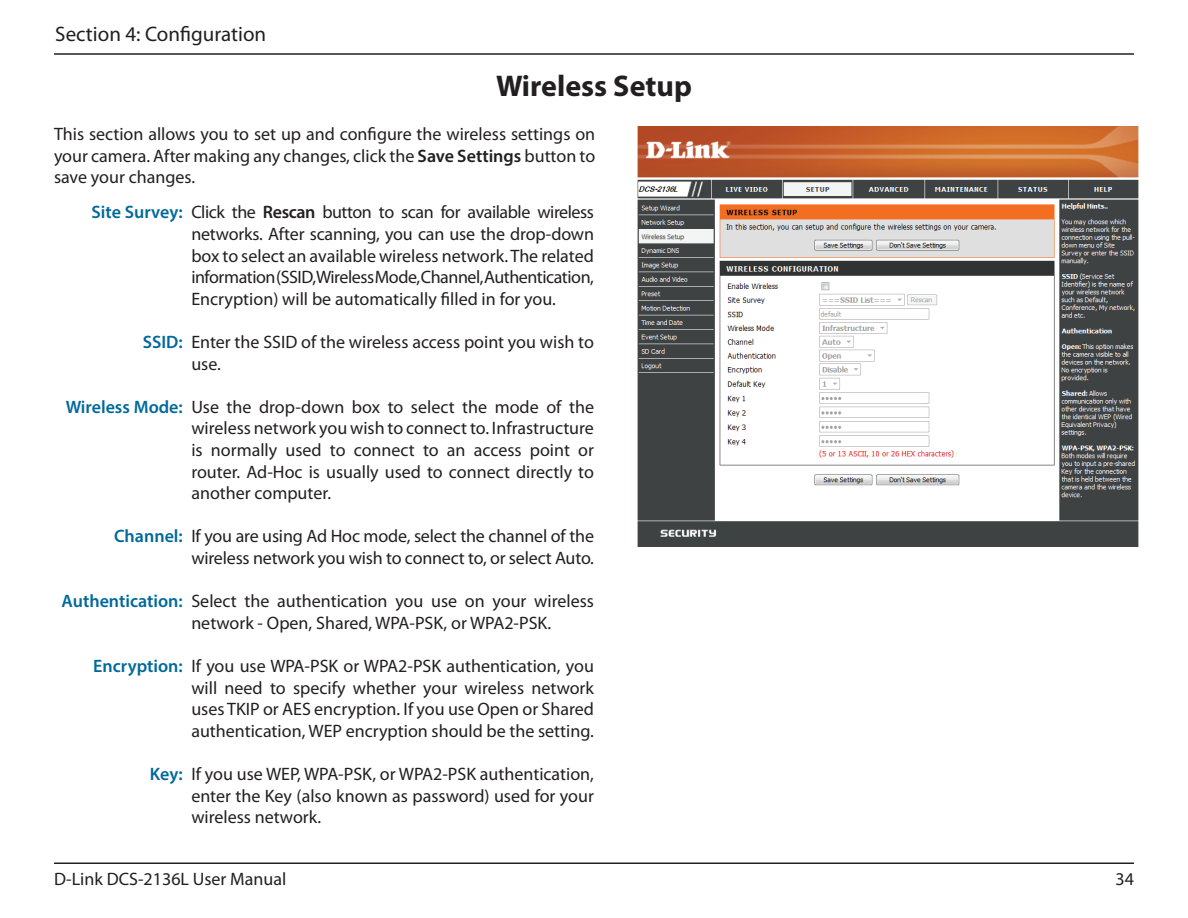
<style>
.page{position:relative;width:1188px;height:918px;background:#fff}
.page>*{position:absolute;margin:0;border:0;box-sizing:border-box;transform-origin:0 0}
.t1{font:700 30px "Myriad Pro";color:#231f20}
.t2{font:21px "Myriad Pro";color:#231f20}
.t3{font:18px/21.6px "Myriad Pro";color:#231f20;text-align:justify}
.t4{font:600 18px "Myriad Pro";color:#00699b}
.s1{font-weight:600}
</style>
<div class="page">
<hr style="left:54px;top:53px;width:1080px;height:2px;background:#231f20">
<hr style="left:54px;top:862px;width:1080px;height:2px;background:#231f20">
<img style="left:638px;top:127px;width:500px;height:419px">
<p class="t2" style="left:55px;top:21px;width:213px">Section 4: Configuration</p>
<h1 class="t1" style="left:496px;top:66px;width:197px">Wireless Setup</h1>
<p class="t3" style="left:54px;top:123px;width:543px">This section allows you to set up and configure the wireless settings on your camera. After making any changes, click the <span class="s1">Save Settings</span> button to save your changes.</p>
<p class="t4" style="left:92px;top:201px;width:93px">Site Survey:</p>
<p class="t3" style="left:191px;top:201px;width:404px">Click the <span class="s1">Rescan</span> button to scan for available wireless networks. After scanning, you can use the drop-down box to select an available wireless network. The related information (SSID, Wireless Mode, Channel, Authentication, Encryption) will be automatically filled in for you.</p>
<p class="t3" style="left:191px;top:331px;width:404px">Enter the SSID of the wireless access point you wish to use.</p>
<p class="t3" style="left:191px;top:396px;width:404px">Use the drop-down box to select the mode of the wireless network you wish to connect to. Infrastructure is normally used to connect to an access point or router. Ad-Hoc is usually used to connect directly to another computer.</p>
<p class="t3" style="left:191px;top:525px;width:404px">If you are using Ad Hoc mode, select the channel of the wireless network you wish to connect to, or select Auto.</p>
<p class="t3" style="left:191px;top:590px;width:404px">Select the authentication you use on your wireless network - Open, Shared, WPA-PSK, or WPA2-PSK.</p>
<p class="t3" style="left:191px;top:655px;width:404px">If you use WPA-PSK or WPA2-PSK authentication, you will need to specify whether your wireless network uses TKIP or AES encryption. If you use Open or Shared authentication, WEP encryption should be the setting.</p>
<p class="t3" style="left:191px;top:763px;width:404px">If you use WEP, WPA-PSK, or WPA2-PSK authentication, enter the Key (also known as password) used for your wireless network.</p>
<p class="t4" style="left:143px;top:330px;width:41px">SSID:</p>
<p class="t4" style="left:66px;top:395px;width:119px">Wireless Mode:</p>
<p class="t4" style="left:114px;top:525px;width:70px">Channel:</p>
<p class="t4" style="left:62px;top:590px;width:123px">Authentication:</p>
<p class="t4" style="left:93px;top:654px;width:91px">Encryption:</p>
<p class="t4" style="left:150px;top:762px;width:35px">Key:</p>
<p class="t3" style="left:54px;top:868px;width:234px">D-Link DCS-2136L User Manual</p>
<p class="t3" style="left:1116px;top:868px;width:20px">34</p>
</div>
